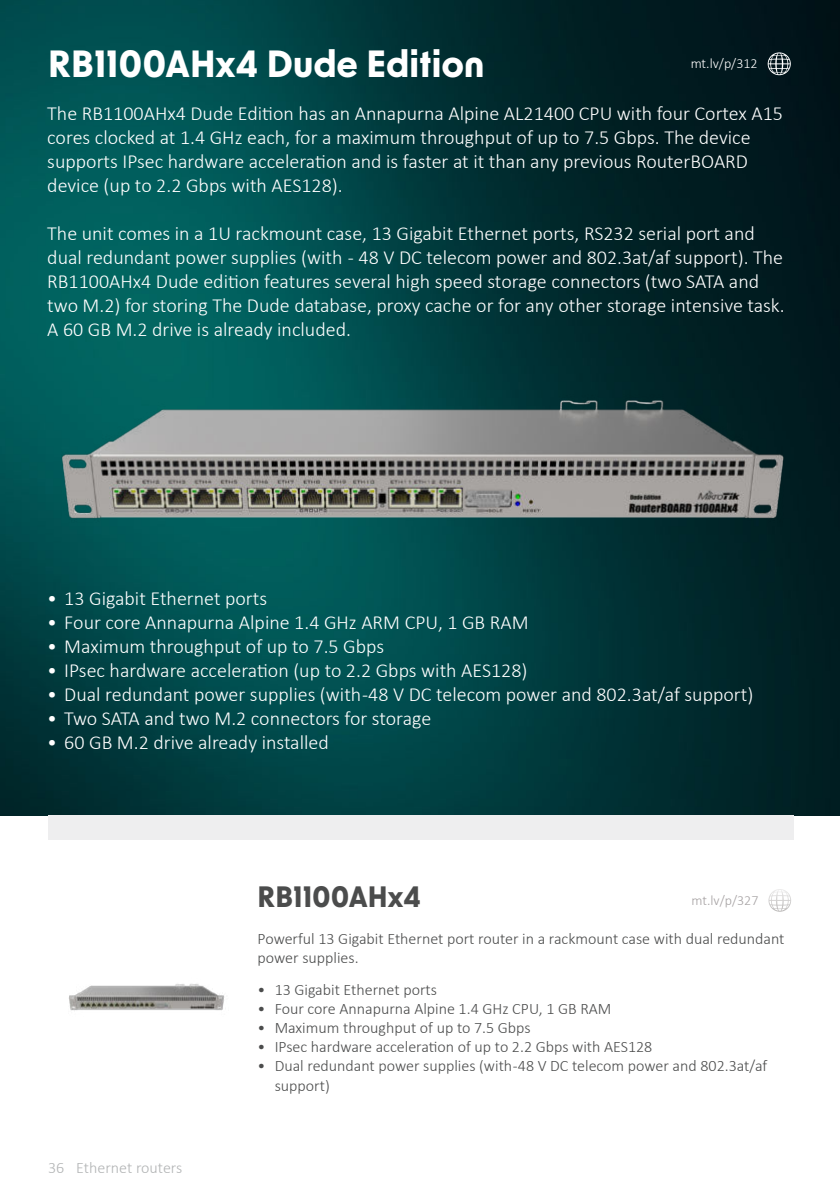
<style>
.page{position:relative;width:840px;height:1191px;background:#fff}
.page>*{position:absolute;margin:0;border:0;box-sizing:border-box;transform-origin:0 0}
.t1{font:700 36px "New Order";color:#fff}
.t2{font:700 28px "New Order";color:#4b4c4c}
.t3{font:300 20px/24px "Calibri";color:#fff}
.t4{font:300 16px/19.2px "Calibri";color:#4b4c4c}
.t5{font:300 16px "Calibri";color:#b2b4b5}
.t6{font:300 14px "Calibri";color:#fff}
.t7{font:300 14px "Calibri";color:#a5a1a2}
</style>
<div class="page">
<img style="left:0;top:0;width:839px;height:816px">
<img style="left:47px;top:380px;width:750px;height:159px">
<svg style="left:767px;top:52px;width:23px;height:23px"></svg>
<img style="left:69px;top:984px;width:155px;height:27px">
<svg style="left:768px;top:889px;width:22px;height:22px"></svg>
<div style="left:48px;top:815px;width:745px;height:24px;background:#eeeeef"></div>
<h1 class="t1" style="left:48px;top:49px;width:437px">RB1100AHx4 Dude Edition</h1>
<p class="t6" style="left:690px;top:58px;width:68px">mt.lv/p/312</p>
<p class="t3" style="left:47px;top:101px;width:736px">The RB1100AHx4 Dude Edition has an Annapurna Alpine AL21400 CPU with four Cortex A15 cores clocked at 1.4 GHz each, for a maximum throughput of up to 7.5 Gbps. The device supports IPsec hardware acceleration and is faster at it than any previous RouterBOARD device (up to 2.2 Gbps with AES128).</p>
<p class="t3" style="left:47px;top:221px;width:738px">The unit comes in a 1U rackmount case, 13 Gigabit Ethernet ports, RS232 serial port and dual redundant power supplies (with - 48 V DC telecom power and 802.3at/af support). The RB1100AHx4 Dude edition features several high speed storage connectors (two SATA and two M.2) for storing The Dude database, proxy cache or for any other storage intensive task.<br>A 60 GB M.2 drive is already included.</p>
<p class="t3" style="left:47px;top:587px;width:221px">• 13 Gigabit Ethernet ports</p>
<p class="t3" style="left:47px;top:611px;width:482px">• Four core Annapurna Alpine 1.4 GHz ARM CPU, 1 GB RAM</p>
<p class="t3" style="left:47px;top:635px;width:338px">• Maximum throughput of up to 7.5 Gbps</p>
<p class="t3" style="left:47px;top:659px;width:481px">• IPsec hardware acceleration (up to 2.2 Gbps with AES128)</p>
<p class="t3" style="left:47px;top:683px;width:707px">• Dual redundant power supplies (with -48 V DC telecom power and 802.3at/af support)</p>
<p class="t3" style="left:47px;top:707px;width:385px">• Two SATA and two M.2 connectors for storage</p>
<p class="t3" style="left:47px;top:731px;width:283px">• 60 GB M.2 drive already installed</p>
<h2 class="t2" style="left:257px;top:885px;width:165px">RB1100AHx4</h2>
<p class="t7" style="left:691px;top:895px;width:68px">mt.lv/p/327</p>
<p class="t5" style="left:48px;top:1161px;width:136px">36 Ethernet routers</p>
<p class="t4" style="left:257px;top:929px;width:528px">Powerful 13 Gigabit Ethernet port router in a rackmount case with dual redundant power supplies.</p>
<p class="t4" style="left:257px;top:980px;width:181px">• 13 Gigabit Ethernet ports</p>
<p class="t4" style="left:257px;top:1000px;width:355px">• Four core Annapurna Alpine 1.4 GHz CPU, 1 GB RAM</p>
<p class="t4" style="left:257px;top:1019px;width:274px">• Maximum throughput of up to 7.5 Gbps</p>
<p class="t4" style="left:257px;top:1038px;width:396px">• IPsec hardware acceleration of up to 2.2 Gbps with AES128</p>
<p class="t4" style="left:274px;top:1057px;width:494px;text-indent:-17px">• Dual redundant power supplies (with -48 V DC telecom power and 802.3at/af support)</p>
</div>
